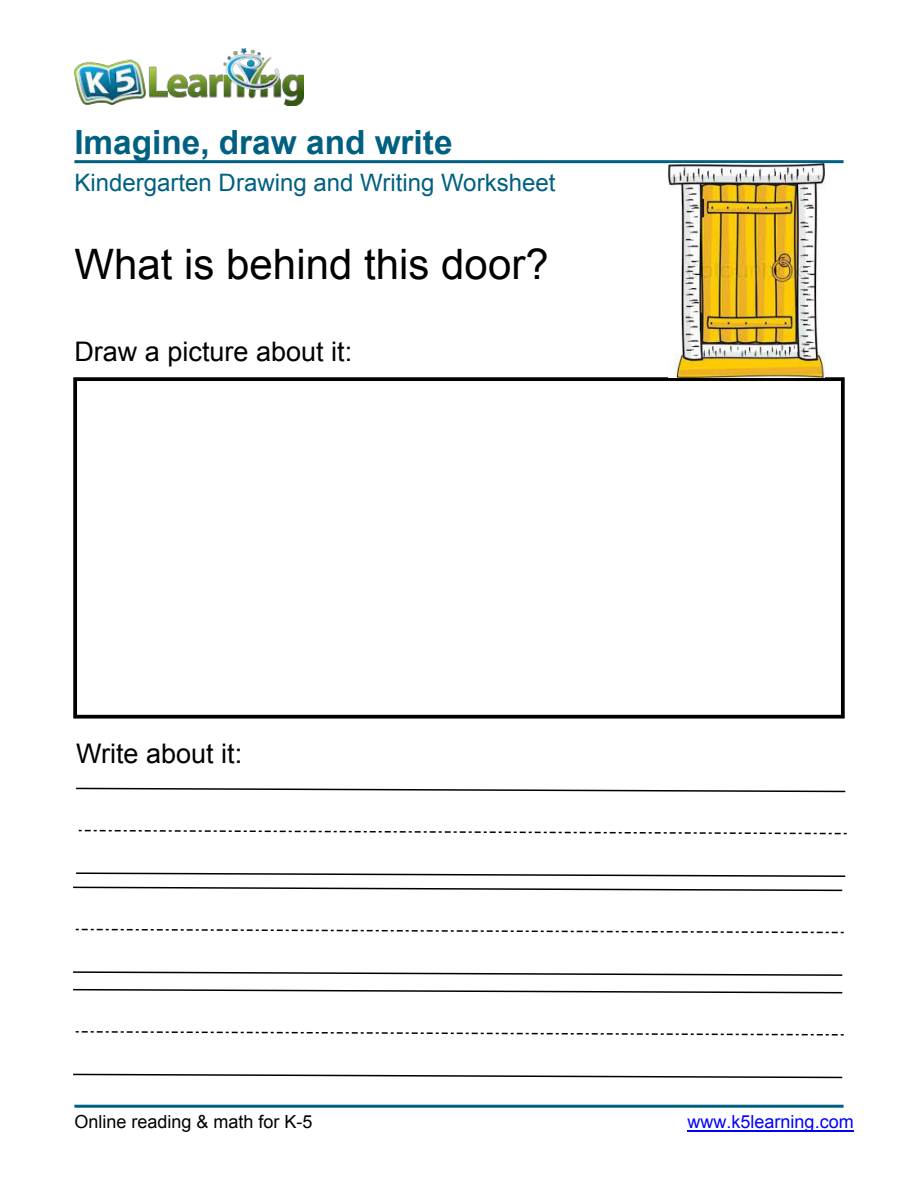
<style>
.page{position:relative;width:918px;height:1188px;background:#fff}
.page>*{position:absolute;margin:0;border:0;box-sizing:border-box;transform-origin:0 0}
.t1{font:42px "Arial";color:#000}
.t2{font:700 33.3px "Arial";color:#006081}
.t3{font:27px "Arial";color:#000}
.t4{font:24px "Arial";color:#006081}
.t5{font:18px "Arial";color:#000}
.t6{font:18px "Arial";color:#00f}
</style>
<div class="page">
<img style="left:74px;top:49px;width:230px;height:57px">
<hr style="left:74px;top:160px;width:770px;height:3px;background:#006081">
<hr style="left:74px;top:1105px;width:770px;height:3px;background:#006081">
<hr style="left:687px;top:1130px;width:167px;height:2px;background:#00f">
<div style="left:73px;top:377px;width:772px;height:342px;background:#fff;border:4px solid #000"></div>
<svg style="left:76px;top:787px;width:770px;height:6px"></svg>
<svg style="left:76px;top:872px;width:770px;height:5px"></svg>
<svg style="left:78px;top:829px;width:769px;height:6px"></svg>
<svg style="left:73px;top:886px;width:770px;height:6px"></svg>
<svg style="left:73px;top:971px;width:770px;height:5px"></svg>
<svg style="left:75px;top:928px;width:769px;height:6px"></svg>
<svg style="left:73px;top:988px;width:770px;height:6px"></svg>
<svg style="left:73px;top:1073px;width:770px;height:6px"></svg>
<svg style="left:75px;top:1031px;width:769px;height:5px"></svg>
<img style="left:669px;top:163px;width:156px;height:214px">
<h2 class="t2" style="left:74px;top:129px;width:380px">Imagine, draw and write</h2>
<p class="t4" style="left:74px;top:174px;width:483px">Kindergarten Drawing and Writing Worksheet</p>
<h1 class="t1" style="left:74px;top:248px;width:476px">What is behind this door?</h1>
<p class="t3" style="left:74px;top:341px;width:279px">Draw a picture about it:</p>
<p class="t3" style="left:76px;top:743px;width:168px">Write about it:</p>
<p class="t5" style="left:74px;top:1115px;width:240px">Online reading &amp; math for K-5</p>
<p class="t6" style="left:687px;top:1115px;width:168px">www.k5learning.com</p>
</div>
